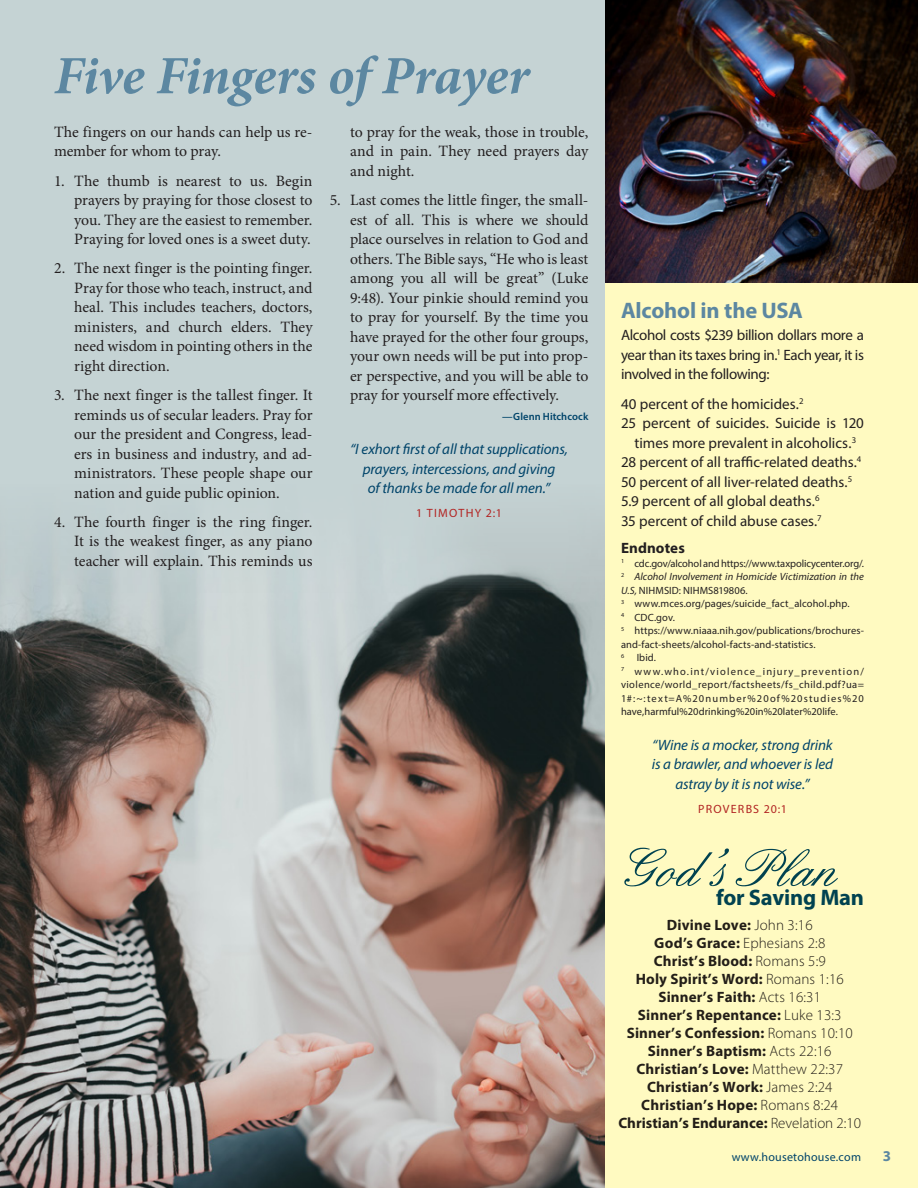
<style>
.page{position:relative;width:918px;height:1188px;background:#fff}
.page>*{position:absolute;margin:0;border:0;box-sizing:border-box;transform-origin:0 0}
.t1{font:57px "English";letter-spacing:-.01em;color:#00446a}
.Side_Article_Heading{font:italic 700 54px "Minion Pro";letter-spacing:-.01em;color:#5c87a1}
.Side_Article_Heading-2{font:700 22.5px "Myriad Pro";letter-spacing:-.01em;color:#5c87a1}
.t2{font:700 22.5px "Myriad Pro";letter-spacing:-.01em;color:#00446a}
.Body_Serif{font:15.75px/19.5px "Minion Pro";letter-spacing:-.005em;color:#231f20;text-align:justify}
.Body_Sans-Serif{font:700 15px/18px "Myriad Pro";letter-spacing:.01em;color:#231f20;text-align:center}
.Body_Sans-Serif-2{font:15px/19.5px "Myriad Pro";letter-spacing:-.005em;color:#231f20;text-align:justify}
.scripture_1{font:italic 15px/19.5px "Myriad Pro";letter-spacing:-.005em;color:#00446a;text-align:center}
.t3{font:700 15px "Myriad Pro";color:#5c87a1}
.scripture_attributio{font:12px "Myriad Pro";letter-spacing:.105em;color:#b22423}
.t4{font:12px "Myriad Pro";letter-spacing:.02em;color:#00446a}
.Body_Serif-2{font:10.5px/13.5px "Myriad Pro";letter-spacing:.01em;color:#231f20}
.Body_Serif-3{font:italic 10.5px/13.5px "Myriad Pro";letter-spacing:.005em;color:#231f20}
.Body_Serif-4{font:10.5px "Myriad Pro";letter-spacing:-.01em;color:#231f20}
.Body_Serif-5{font:600 10.5px "Myriad Pro";letter-spacing:.01em;color:#00446a}
.s1{font-style:normal}
.s2{font-weight:300}
</style>
<div class="page">
<div style="left:0;top:0;width:605px;height:1188px;background:#c5d3d4"></div>
<img style="left:0;top:533px;width:605px;height:655px">
<div style="left:605px;top:0;width:313px;height:1188px;background:#fffac1"></div>
<img style="left:605px;top:0;width:313px;height:282px">
<p class="Side_Article_Heading" style="left:54px;top:38px;width:477px">Five Fingers of Prayer</p>
<p class="Body_Serif" style="left:54px;top:122px;width:260px">The fingers on our hands can help us re&shy;member for whom to pray.</p>
<p class="Body_Serif" style="left:74px;top:171px;width:240px;text-indent:-20px">1. The thumb is nearest to us. Begin prayers by praying for those closest to you. They are the easiest to remember.<br>Praying for loved ones is a sweet duty.</p>
<p class="Body_Serif" style="left:74px;top:259px;width:240px;text-indent:-20px">2. The next finger is the pointing finger.<br>Pray for those who teach, instruct, and heal. This includes teachers, doctors, ministers, and church elders. They need wisdom in pointing others in the right direction.</p>
<p class="Body_Serif" style="left:74px;top:385px;width:240px;text-indent:-20px">3. The next finger is the tallest finger. It reminds us of secular leaders. Pray for our the president and Congress, lead&shy;ers in business and industry, and ad&shy;ministrators. These people shape our nation and guide public opinion.</p>
<p class="Body_Serif" style="left:74px;top:512px;width:240px;text-indent:-20px">4. The fourth finger is the ring finger.<br>It is the weakest finger, as any piano teacher will explain. This reminds us</p>
<p class="Body_Serif" style="left:350px;top:122px;width:240px">to pray for the weak, those in trouble, and in pain. They need prayers day and night.</p>
<p class="Body_Serif" style="left:350px;top:190px;width:240px;text-indent:-20px">5. Last comes the little finger, the small&shy;est of all. This is where we should place ourselves in relation to God and others. The Bible says, “He who is least among you all will be great” (Luke 9:48). Your pinkie should remind you to pray for yourself. By the time you have prayed for the other four groups, your own needs will be put into prop&shy;er perspective, and you will be able to pray for yourself more effectively.</p>
<p class="Body_Serif-5" style="left:502px;top:409px;width:88px">—Glenn Hitchcock</p>
<p class="scripture_1" style="left:350px;top:439px;width:220px">“I exhort first of all that supplications, prayers, intercessions, and giving<br>of thanks be made for all men.”</p>
<p class="scripture_attributio" style="left:416px;top:506px;width:87px">1 TIMOTHY 2:1</p>
<p class="Side_Article_Heading-2" style="left:621px;top:296px;width:183px">Alcohol in the USA</p>
<p class="Body_Sans-Serif-2" style="left:621px;top:325px;width:244px">Alcohol costs $239 billion dollars more a year than its taxes bring in.<sup>1</sup> Each year, it is involved in the following:</p>
<p class="Body_Sans-Serif-2" style="left:621px;top:394px;width:184px">40 percent of the homicides.<sup>2</sup></p>
<p class="Body_Sans-Serif-2" style="left:621px;top:413px;width:245px;text-align:center">25 percent of suicides. Suicide is 120 times more prevalent in alcoholics.<sup>3</sup></p>
<p class="Body_Sans-Serif-2" style="left:621px;top:452px;width:242px">28 percent of all traffic-related deaths.<sup>4</sup></p>
<p class="Body_Sans-Serif-2" style="left:621px;top:472px;width:233px">50 percent of all liver-related deaths.<sup>5</sup></p>
<p class="Body_Sans-Serif-2" style="left:621px;top:491px;width:200px">5.9 percent of all global deaths.<sup>6</sup></p>
<p class="Body_Sans-Serif-2" style="left:621px;top:511px;width:202px">35 percent of child abuse cases.<sup>7</sup></p>
<p class="Body_Sans-Serif" style="left:621px;top:539px;width:65px">Endnotes</p>
<p class="Body_Serif-4" style="left:621px;top:557px;width:244px"><sup>1</sup> cdc.gov/alcohol and https://www.taxpolicycenter.org/.</p>
<p class="Body_Serif-3" style="left:621px;top:570px;width:244px"><sup>2</sup> Alcohol Involvement in Homicide Victimization in the<br>U.S, <span class="s1">NIHMSID: NIHMS819806.</span></p>
<p class="Body_Serif-2" style="left:621px;top:597px;width:230px"><sup>3</sup> www.mces.org/pages/suicide_fact_alcohol.php.</p>
<p class="Body_Serif-2" style="left:621px;top:610px;width:55px"><sup>4</sup> CDC.gov.</p>
<p class="Body_Serif-2" style="left:621px;top:624px;width:244px"><sup>5</sup> https://www.niaaa.nih.gov/publications/brochures&shy;and-fact-sheets/alcohol-facts-and-statistics.</p>
<p class="Body_Serif-2" style="left:621px;top:651px;width:37px"><sup>6</sup> Ibid.</p>
<p class="Body_Serif-2" style="left:621px;top:664px;width:244px;text-align:justify"><sup>7</sup> www.who.int/violence_injury_prevention/ violence/world_report/factsheets/fs_child.pdf?ua= 1#:~:text=A%20number%20of%20studies%20 have,harmful%20drinking%20in%20later%20life.</p>
<p class="scripture_1" style="left:652px;top:735px;width:183px">“Wine is a mocker, strong drink is a brawler, and whoever is led astray by it is not wise.”</p>
<p class="scripture_attributio" style="left:698px;top:801px;width:90px">PROVERBS 20:1</p>
<h1 class="t1" style="left:627px;top:838px;width:222px">God’s Plan</h1>
<h3 class="t2" style="left:716px;top:883px;width:149px">for Saving Man</h3>
<p class="Body_Sans-Serif" style="left:618px;top:915px;width:244px">Divine Love: <span class="s2">John 3:16<br></span>God’s Grace: <span class="s2">Ephesians 2:8<br></span>Christ’s Blood: <span class="s2">Romans 5:9<br></span>Holy Spirit’s Word: <span class="s2">Romans 1:16<br></span>Sinner’s Faith: <span class="s2">Acts 16:31<br></span>Sinner’s Repentance: <span class="s2">Luke 13:3<br></span>Sinner’s Confession: <span class="s2">Romans 10:10<br></span>Sinner’s Baptism: <span class="s2">Acts 22:16<br></span>Christian’s Love: <span class="s2">Matthew 22:37<br></span>Christian’s Work: <span class="s2">James 2:24<br></span>Christian’s Hope: <span class="s2">Romans 8:24<br></span>Christian’s Endurance: <span class="s2">Revelation 2:10</span></p>
<p class="t4" style="left:732px;top:1150px;width:131px">www.housetohouse.com</p>
<p class="t3" style="left:883px;top:1146px;width:10px">3</p>
</div>
